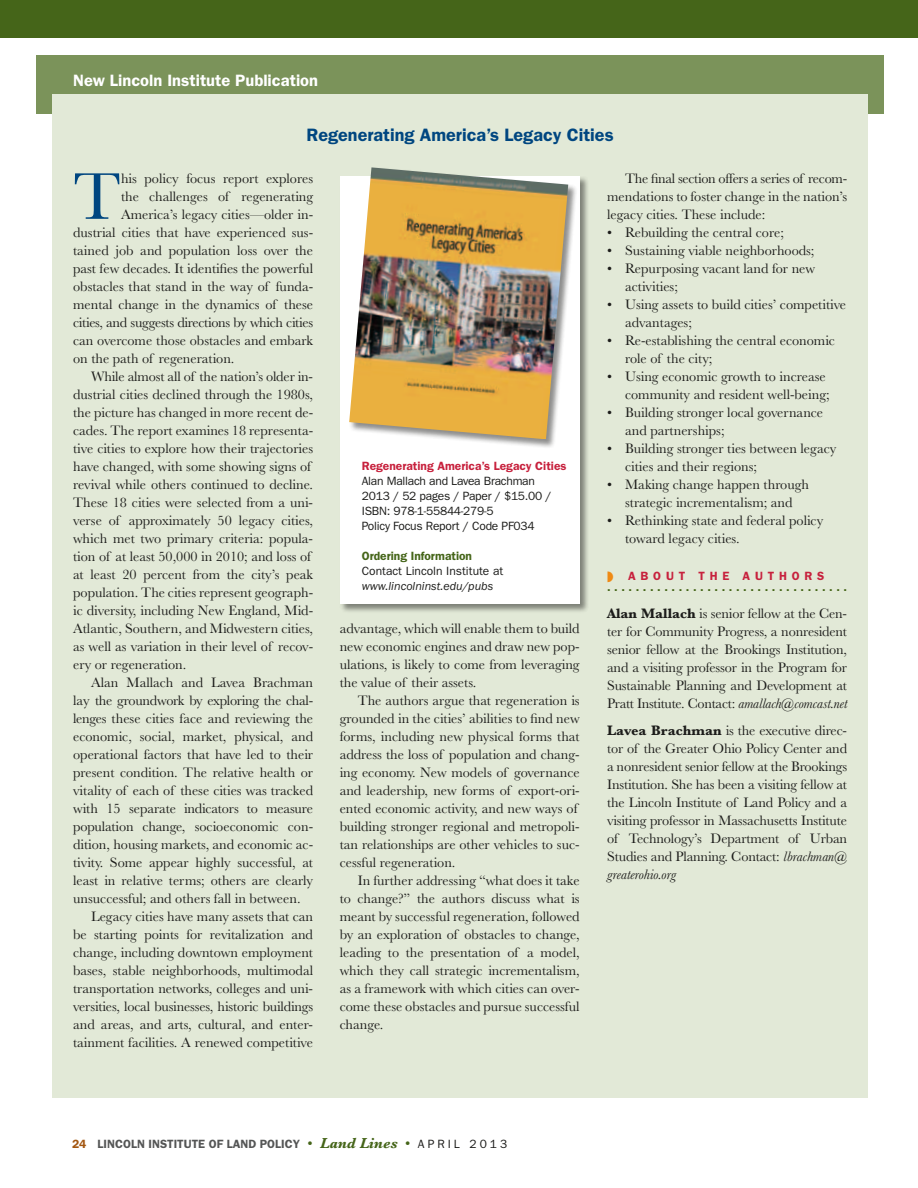
<style>
.page{position:relative;width:918px;height:1188px;background:#fff}
.page>*{position:absolute;margin:0;border:0;box-sizing:border-box;transform-origin:0 0}
.t1{font:68.7px "Baskerville";color:#004680}
.t2{font:600 18px "ITC Franklin Gothic Std";color:#004680}
.t3{font:600 16.5px "ITC Franklin Gothic Std";color:#fff}
.t4{font:14.25px/18px "Baskerville";color:#1c1c1a}
.t5{font:14.25px "Baskerville";letter-spacing:-.02em;color:#1c1c1a}
.t6{font:12px/15px "ITC Franklin Gothic Std";letter-spacing:-.02em;color:#1c1c1a}
.t7{font:600 12px/10.5px "ITC Franklin Gothic Std";letter-spacing:.4em;color:#456519}
.t8{font:600 12px "ITC Franklin Gothic Std";color:#545555}
.t9{font:600 12px "ITC Franklin Gothic Std";color:#c7213d}
.t10{font:12px "ITC Franklin Gothic Std";color:#1c1c1a}
.t11{font:italic 12px "ITC Franklin Gothic Std";color:#1c1c1a}
.s1{color:#ef8a15}
.s2{color:#c7213d}
.s3{font-weight:700}
.s4{font-style:italic}
.s5{color:#a35711}
.s6{font-family:"Baskerville";font-weight:400;font-size:15px;color:#456519}
.s7{font-family:"Baskerville";font-weight:700;font-style:italic;font-size:15px;color:#456519}
.s8{font-weight:400;color:#1c1c1a}
</style>
<div class="page">
<div style="left:36px;top:55px;width:847px;height:58px;background:#7b935a"></div>
<div style="left:52px;top:95px;width:816px;height:1003px;background:#e2e9d7"></div>
<div style="left:340px;top:176px;width:249px;height:437px;background:#1c1c1a;opacity:.5"></div>
<div style="left:340px;top:176px;width:240px;height:428px;background:#fff"></div>
<div style="left:0;top:0;width:918px;height:38px;background:#456519"></div>
<div style="left:349px;top:167px;width:229px;height:282px;background:#1c1c1a;opacity:.5"></div>
<img style="left:349px;top:167px;width:219px;height:272px">
<p class="t3" style="left:73px;top:70px;width:247px">New Lincoln Institute Publication</p>
<p class="t2" style="left:307px;top:124px;width:309px">Regenerating America’s Legacy Cities</p>
<h1 class="t1" style="left:73px;top:157px;width:46px">T</h1>
<p class="t4" style="left:121px;top:169px;width:194px">his policy focus report explores</p>
<p class="t4" style="left:121px;top:187px;width:194px">the challenges of regenerating</p>
<p class="t4" style="left:121px;top:205px;width:194px">America’s legacy cities—older in-</p>
<p class="t4" style="left:73px;top:223px;width:242px">dustrial cities that have experienced sus-</p>
<p class="t4" style="left:73px;top:241px;width:241px">tained job and population loss over the</p>
<p class="t4" style="left:73px;top:259px;width:242px">past few decades. It identifies the powerful</p>
<p class="t4" style="left:73px;top:277px;width:242px">obstacles that stand in the way of funda-</p>
<p class="t4" style="left:73px;top:295px;width:242px">mental change in the dynamics of these</p>
<p class="t5" style="left:73px;top:314px;width:242px">cities, and suggests directions by which cities</p>
<p class="t4" style="left:73px;top:331px;width:241px">can overcome those obstacles and embark</p>
<p class="t4" style="left:73px;top:349px;width:163px">on the path of regeneration.</p>
<p class="t4" style="left:91px;top:367px;width:224px">While almost all of the nation’s older in-</p>
<p class="t4" style="left:73px;top:385px;width:241px">dustrial cities declined through the 1980s,</p>
<p class="t4" style="left:73px;top:403px;width:242px">the picture has changed in more recent de-</p>
<p class="t4" style="left:73px;top:421px;width:242px">cades. The report examines 18 representa-</p>
<p class="t4" style="left:73px;top:439px;width:241px">tive cities to explore how their trajectories</p>
<p class="t4" style="left:73px;top:457px;width:239px">have changed, with some showing signs of</p>
<p class="t4" style="left:73px;top:475px;width:241px">revival while others continued to decline.</p>
<p class="t4" style="left:73px;top:493px;width:241px">These 18 cities were selected from a uni-</p>
<p class="t4" style="left:73px;top:511px;width:241px">verse of approximately 50 legacy cities,</p>
<p class="t4" style="left:73px;top:529px;width:241px">which met two primary criteria: popula-</p>
<p class="t4" style="left:73px;top:547px;width:239px">tion of at least 50,000 in 2010; and loss of</p>
<p class="t4" style="left:73px;top:565px;width:242px">at least 20 percent from the city’s peak</p>
<p class="t4" style="left:73px;top:583px;width:242px">population. The cities represent geograph-</p>
<p class="t4" style="left:73px;top:601px;width:242px">ic diversity, including New England, Mid-</p>
<p class="t4" style="left:73px;top:619px;width:241px">Atlantic, Southern, and Midwestern cities,</p>
<p class="t4" style="left:73px;top:637px;width:242px">as well as variation in their level of recov-</p>
<p class="t4" style="left:73px;top:655px;width:115px">ery or regeneration.</p>
<p class="t4" style="left:73px;top:673px;width:241px">Alan Mallach and Lavea Brachman</p>
<p class="t5" style="left:73px;top:692px;width:242px">lay the groundwork by exploring the chal-</p>
<p class="t4" style="left:73px;top:709px;width:242px">lenges these cities face and reviewing the</p>
<p class="t4" style="left:73px;top:727px;width:241px">economic, social, market, physical, and</p>
<p class="t4" style="left:73px;top:745px;width:242px">operational factors that have led to their</p>
<p class="t4" style="left:73px;top:763px;width:242px">present condition. The relative health or</p>
<p class="t4" style="left:73px;top:781px;width:242px">vitality of each of these cities was tracked</p>
<p class="t4" style="left:73px;top:799px;width:241px">with 15 separate indicators to measure</p>
<p class="t4" style="left:73px;top:817px;width:242px">population change, socioeconomic con-</p>
<p class="t4" style="left:73px;top:835px;width:242px">dition, housing markets, and economic ac-</p>
<p class="t4" style="left:73px;top:853px;width:241px">tivity. Some appear highly successful, at</p>
<p class="t4" style="left:73px;top:871px;width:242px">least in relative terms; others are clearly</p>
<p class="t4" style="left:73px;top:889px;width:229px">unsuccessful; and others fall in between.</p>
<p class="t4" style="left:73px;top:907px;width:242px">Legacy cities have many assets that can</p>
<p class="t4" style="left:73px;top:925px;width:241px">be starting points for revitalization and</p>
<p class="t4" style="left:73px;top:943px;width:242px">change, including downtown employment</p>
<p class="t4" style="left:73px;top:961px;width:241px">bases, stable neighborhoods, multimodal</p>
<p class="t4" style="left:73px;top:979px;width:241px">transportation networks, colleges and uni-</p>
<p class="t4" style="left:73px;top:997px;width:242px">versities, local businesses, historic buildings</p>
<p class="t4" style="left:73px;top:1015px;width:241px">and areas, and arts, cultural, and enter-</p>
<p class="t4" style="left:73px;top:1033px;width:241px">tainment facilities. A renewed competitive</p>
<p class="t9" style="left:362px;top:459px;width:206px">Regenerating America’s Legacy Cities</p>
<p class="t6" style="left:362px;top:473px;width:192px">Alan Mallach and Lavea Brachman<br>2013 / 52 pages / Paper / $15.00 /<br>ISBN: 978-1-55844-279-5<br>Policy Focus Report / Code PF034</p>
<p class="t7" style="left:362px;top:551px;width:112px">Ordering Information</p>
<p class="t10" style="left:362px;top:564px;width:143px">Contact Lincoln Institute at</p>
<p class="t11" style="left:362px;top:579px;width:133px">www.lincolninst.edu/pubs</p>
<p class="t4" style="left:340px;top:620px;width:242px">advantage, which will enable them to build new economic engines and draw new pop&shy;ulations, is likely to come from leveraging the value of their assets.<br>The authors argue that regeneration is grounded in the cities’ abilities to find new forms, including new physical forms that address the loss of population and chang&shy;ing economy. New models of governance and leadership, new forms of export-ori&shy;ented economic activity, and new ways of building stronger regional and metropoli&shy;tan relationships are other vehicles to suc&shy;cessful regeneration.</p>
<p class="t4" style="left:340px;top:872px;width:242px;text-align:justify;text-indent:18px">In further addressing “what does it take to change?” the authors discuss what is meant by successful regeneration, followed by an exploration of obstacles to change, leading to the presentation of a model, which they call strategic incrementalism, as a framework with which cities can over&shy;come these obstacles and pursue successful change.</p>
<p class="t4" style="left:607px;top:169px;width:242px;text-align:justify">The final section offers a series of recom&shy;mendations to foster change in the nation’s legacy cities. These include:</p>
<p class="t4" style="left:607px;top:223px;width:178px">• Rebuilding the central core;</p>
<p class="t4" style="left:607px;top:241px;width:209px">• Sustaining viable neighborhoods;</p>
<p class="t4" style="left:625px;top:259px;width:192px;text-indent:-18px">• Repurposing vacant land for new activities;</p>
<p class="t4" style="left:625px;top:295px;width:223px;text-indent:-18px">• Using assets to build cities’ competitive advantages;</p>
<p class="t4" style="left:625px;top:331px;width:211px;text-indent:-18px">• Re-establishing the central economic role of the city;</p>
<p class="t4" style="left:607px;top:367px;width:224px;text-align:right">• Using economic growth to increase community and resident well-being;</p>
<p class="t4" style="left:625px;top:403px;width:200px;text-indent:-18px">• Building stronger local governance and partnerships;</p>
<p class="t4" style="left:625px;top:439px;width:213px;text-indent:-18px">• Building stronger ties between legacy cities and their regions;</p>
<p class="t4" style="left:607px;top:475px;width:203px;text-align:center">• Making change happen through strategic incrementalism; and</p>
<p class="t4" style="left:625px;top:511px;width:200px;text-indent:-18px">• Rethinking state and federal policy toward legacy cities.</p>
<p class="t7" style="left:607px;top:571px;width:242px"><span class="s1">◗</span> <span class="s2">About the authors<br></span>. . . . . . . . . . . . . . . . . . . . . . . . . . . . . . . . . .</p>
<p class="t4" style="left:607px;top:604px;width:242px;text-align:justify"><span class="s3">Alan Mallach</span> is senior fellow at the Cen&shy;ter for Community Progress, a nonresident senior fellow at the Brookings Institution, and a visiting professor in the Program for Sustainable Planning and Development at Pratt Institute. Contact: <span class="s4">amallach@comcast.net</span></p>
<p class="t4" style="left:607px;top:721px;width:242px;text-align:justify"><span class="s3">Lavea Brachman</span> is the executive direc&shy;tor of the Greater Ohio Policy Center and a nonresident senior fellow at the Brookings Institution. She has been a visiting fellow at the Lincoln Institute of Land Policy and a visiting professor in Massachusetts Institute of Technology’s Department of Urban Studies and Planning. Contact: <span class="s4">lbrachman@ greaterohio.org</span></p>
<p class="t8" style="left:72px;top:1136px;width:356px"><span class="s5">24</span> Lincoln Institute of Land Policy <span class="s6">•</span> <span class="s7">Land Lines</span> <span class="s6">•</span> <span class="s8">april</span></p>
<p class="t6" style="left:470px;top:1136px;width:39px">2013</p>
</div>
